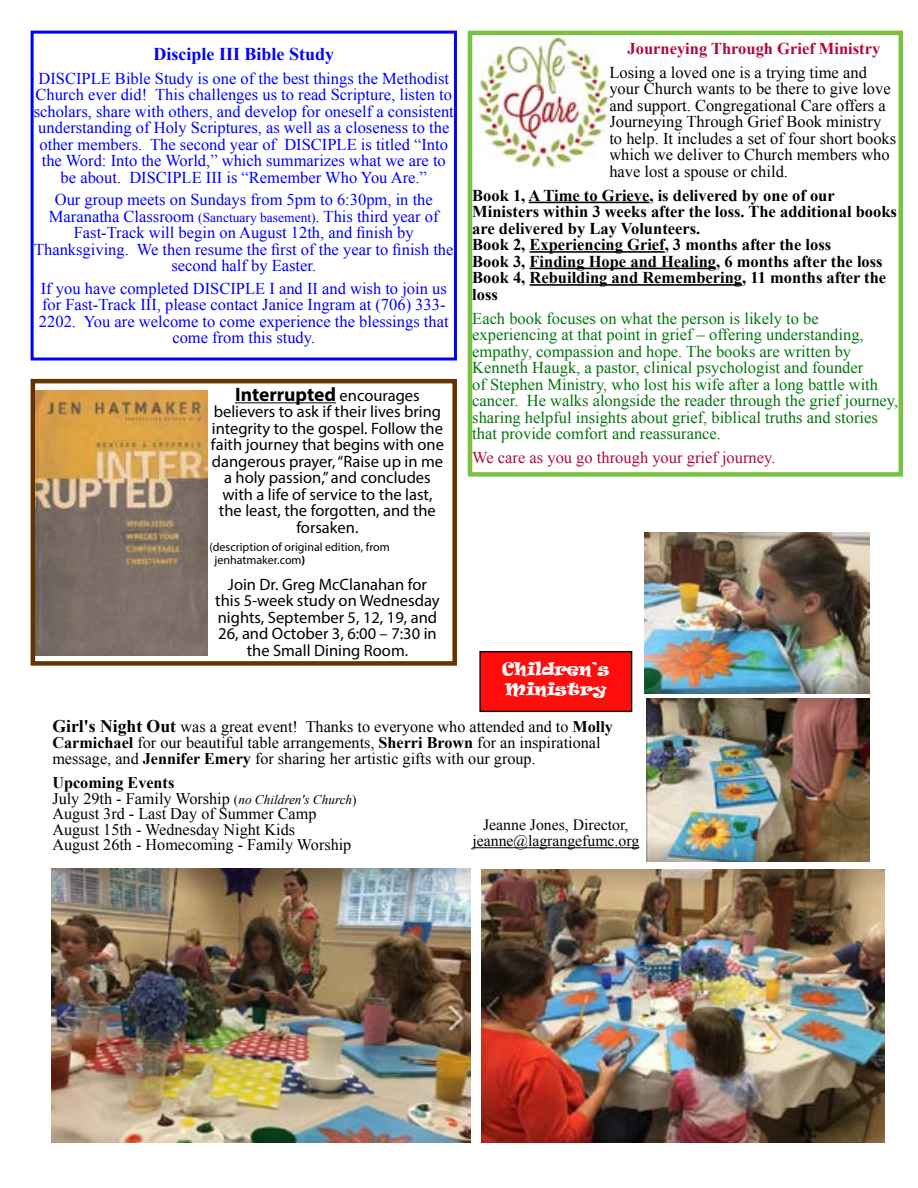
<style>
.page{position:relative;width:918px;height:1188px;background:#fff}
.page>*{position:absolute;margin:0;border:0;box-sizing:border-box;transform-origin:0 0}
.t1{font:700 19.5px "Myriad Pro";color:#000}
.t2{font:700 18px "Times New Roman";color:#00f}
.t3{font:16.5px/16.5px "Times New Roman";color:#00f;text-align:center}
.t4{font:16.5px/16.5px "Times New Roman";color:#00750b}
.t5{font:16.5px/16.5px "Myriad Pro";color:#000;text-align:center}
.t6{font:700 16.5px/16.5px "Times New Roman";color:#000}
.t7{font:16.5px/16.5px "Times New Roman";color:#000}
.t8{font:16.5px "Times New Roman";color:#b30838}
.t9{font:700 16.5px "Times New Roman";color:#b30838}
.t10{font:16.35px/19.6px "Ravie";color:#fff}
.t11{font:16.2px/15.5px "Times New Roman";color:#000}
.t12{font:15.75px/16.5px "Times New Roman";color:#000;text-align:center}
.t13{font:12px/13.5px "Myriad Pro";color:#000}
.s1{font-size:13.5px}
.s2{font-weight:400;font-size:16.5px}
.s3{font-weight:700}
.s4{font-weight:700;font-size:17.7px}
.s5{font-size:13.2px}
.s6{font-style:italic;font-size:13.2px}
</style>
<div class="page">
<hr style="left:529px;top:202px;width:120px;height:1px;background:#000">
<hr style="left:530px;top:251px;width:135px;height:2px;background:#000">
<hr style="left:530px;top:268px;width:186px;height:1px;background:#000">
<hr style="left:530px;top:284px;width:212px;height:2px;background:#000">
<div style="left:468px;top:31px;width:435px;height:446px;border:4px solid #7ac143"></div>
<img style="left:476px;top:38px;width:133px;height:131px">
<div style="left:31px;top:31px;width:426px;height:330px;border:3px solid #00f"></div>
<hr style="left:235px;top:402px;width:101px;height:1px;background:#000">
<img style="left:36px;top:390px;width:172px;height:266px">
<div style="left:31px;top:379px;width:426px;height:287px;border:4px solid #630"></div>
<div style="left:480px;top:652px;width:152px;height:59px;background:#ff0d0d"></div>
<div style="left:479px;top:651px;width:153px;height:61px;border:1px solid #000"></div>
<hr style="left:472px;top:847px;width:167px;height:1px;background:#000">
<img style="left:645px;top:532px;width:225px;height:161px">
<img style="left:647px;top:699px;width:223px;height:163px">
<img style="left:51px;top:869px;width:420px;height:274px">
<img style="left:481px;top:869px;width:403px;height:274px">
<p class="t2" style="left:154px;top:41px;width:182px">Disciple III Bible Study</p>
<p class="t3" style="left:34px;top:70px;width:422px">DISCIPLE Bible Study is one of the best things the Methodist Church ever did! This challenges us to read Scripture, listen to scholars, share with others, and develop for oneself a consistent understanding of Holy Scriptures, as well as a closeness to the other members. The second year of DISCIPLE is titled “Into the Word: Into the World,” which summarizes what we are to be about. DISCIPLE III is “Remember Who You Are.”</p>
<p class="t3" style="left:34px;top:191px;width:421px">Our group meets on Sundays from 5pm to 6:30pm, in the Maranatha Classroom <span class="s1">(Sanctuary basement)</span>. This third year of Fast-Track will begin on August 12th, and finish by Thanksgiving. We then resume the first of the year to finish the second half by Easter.</p>
<p class="t3" style="left:39px;top:280px;width:411px">If you have completed DISCIPLE I and II and wish to join us for Fast-Track III, please contact Janice Ingram at (706) 333- 2202. You are welcome to come experience the blessings that come from this study.</p>
<p class="t1" style="left:235px;top:382px;width:186px">Interrupted <span class="s2">encourages</span></p>
<p class="t5" style="left:211px;top:403px;width:234px">believers to ask if their lives bring integrity to the gospel. Follow the faith journey that begins with one dangerous prayer, “Raise up in me a holy passion,” and concludes with a life of service to the last, the least, the forgotten, and the forsaken.</p>
<p class="t13" style="left:215px;top:540px;width:177px;text-indent:-5px">(description of original edition, from jenhatmaker.com<span class="s3">)</span></p>
<p class="t5" style="left:215px;top:576px;width:226px">Join Dr. Greg McClanahan for this 5-week study on Wednesday nights, September 5, 12, 19, and<br>26, and October 3, 6:00 – 7:30 in the Small Dining Room.</p>
<p class="t9" style="left:628px;top:37px;width:254px">Journeying Through Grief Ministry</p>
<p class="t7" style="left:609px;top:64px;width:288px">Losing a loved one is a trying time and your Church wants to be there to give love and support. Congregational Care offers a Journeying Through Grief Book ministry to help. It includes a set of four short books which we deliver to Church members who have lost a spouse or child.</p>
<p class="t6" style="left:472px;top:186px;width:426px">Book 1, A Time to Grieve, is delivered by one of our Ministers within 3 weeks after the loss. The additional books are delivered by Lay Volunteers.<br>Book 2, Experiencing Grief, 3 months after the loss<br>Book 3, Finding Hope and Healing, 6 months after the loss Book 4, Rebuilding and Remembering, 11 months after the loss</p>
<p class="t4" style="left:472px;top:310px;width:427px">Each book focuses on what the person is likely to be experiencing at that point in grief – offering understanding, empathy, compassion and hope. The books are written by Kenneth Haugk, a pastor, clinical psychologist and founder<br>of Stephen Ministry, who lost his wife after a long battle with cancer. He walks alongside the reader through the grief journey, sharing helpful insights about grief, biblical truths and stories that provide comfort and reassurance.</p>
<p class="t8" style="left:472px;top:447px;width:305px">We care as you go through your grief journey.</p>
<p class="t10" style="left:502px;top:659px;width:109px">Children’s<br>Ministry</p>
<p class="t11" style="left:52px;top:718px;width:562px;line-height:16.2px"><span class="s4">Girl's Night Out</span> was a great event! Thanks to everyone who attended and to <span class="s3">Molly<br>Carmichael</span> for our beautiful table arrangements, <span class="s3">Sherri Brown</span> for an inspirational message, and <span class="s3">Jennifer Emery</span> for sharing her artistic gifts with our group.</p>
<p class="t11" style="left:52px;top:775px;width:306px"><span class="s3">Upcoming Events<br></span>July 29th - Family Worship <span class="s5">(</span><span class="s6">no Children's Church</span><span class="s5">)<br></span>August 3rd - Last Day of Summer Camp August 15th - Wednesday Night Kids<br>August 26th - Homecoming - Family Worship</p>
<p class="t12" style="left:472px;top:816px;width:168px">Jeanne Jones, Director, jeanne@lagrangefumc.org</p>
</div>
